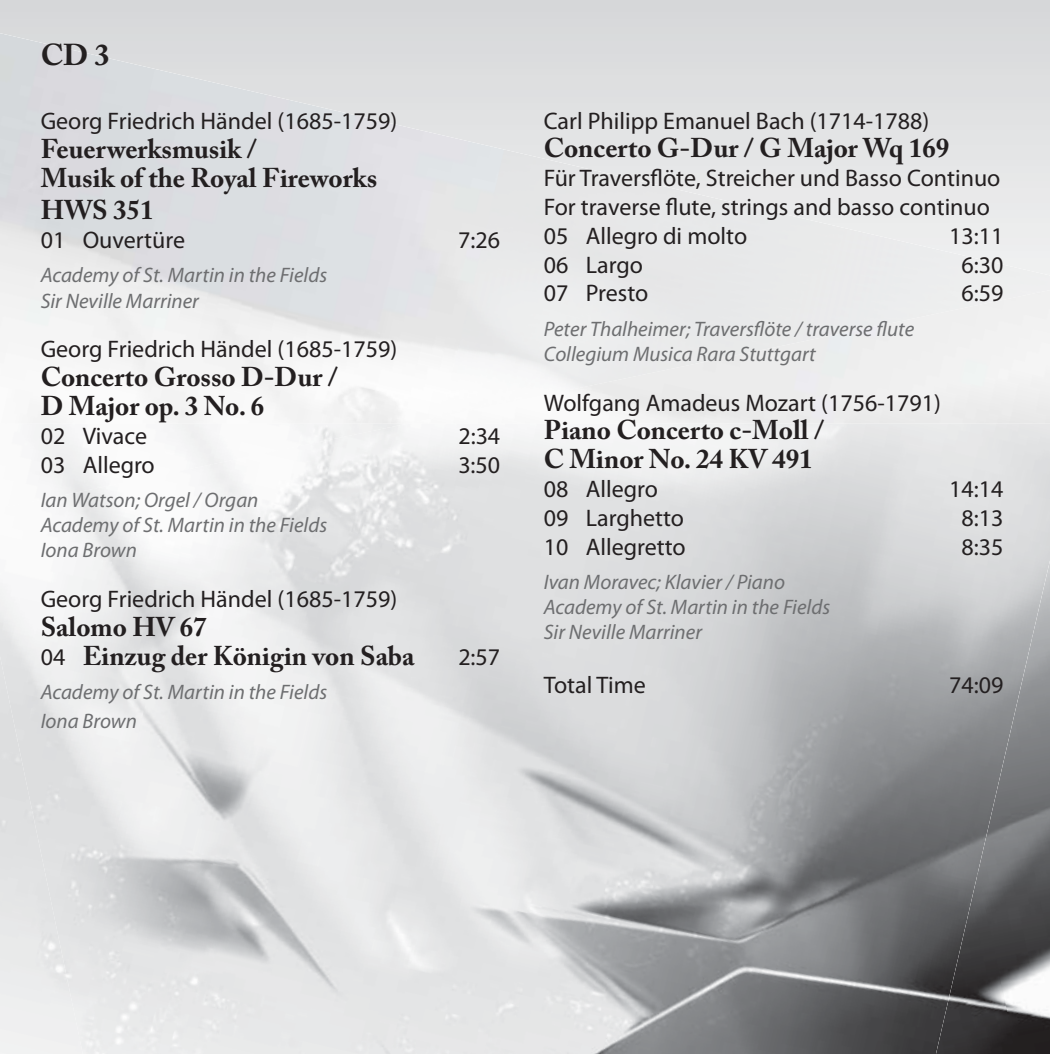
<style>
.page{position:relative;width:1050px;height:1054px;background:#fff}
.page>*{position:absolute;margin:0;border:0;box-sizing:border-box;transform-origin:0 0}
.t1{font:700 30px "Adobe Caslon Pro";color:#231f20}
.t2{font:700 27px/28.8px "Adobe Caslon Pro";color:#231f20}
.t3{font:24px/28.8px "Myriad Pro";color:#231f20}
.t4{font:italic 21px/25.2px "Myriad Pro";color:#6d6e70}
.s1{font-family:"Myriad Pro";font-weight:400;font-size:24px}
</style>
<div class="page">
<svg style="left:50px;top:0;width:999px;height:242px;background:#dddedf"></svg>
<img style="left:1016px;top:922px;width:33px;height:132px">
<img style="left:967px;top:922px;width:49px;height:132px">
<img style="left:0;top:33px;width:505px;height:390px">
<div style="left:461px;top:149px;width:449px;height:139px;background:#e7e8e8"></div>
<div style="left:890px;top:242px;width:159px;height:46px;background:#edeeee"></div>
<img style="left:538px;top:423px;width:511px;height:499px">
<img style="left:390px;top:801px;width:577px;height:253px">
<img style="left:408px;top:288px;width:641px;height:135px">
<p class="t1" style="left:41px;top:43px;width:70px">CD 3</p>
<p class="t3" style="left:41px;top:109px;width:358px">Georg Friedrich Händel (1685-1759)</p>
<p class="t2" style="left:41px;top:138px;width:338px">Feuerwerksmusik /<br>Musik of the Royal Fireworks</p>
<p class="t2" style="left:41px;top:199px;width:114px">HWS 351</p>
<p class="t3" style="left:41px;top:228px;width:146px">01 Ouvertüre</p>
<p class="t3" style="left:458px;top:228px;width:43px">7:26</p>
<p class="t4" style="left:41px;top:265px;width:288px">Academy of St. Martin in the Fields<br>Sir Neville Marriner</p>
<p class="t3" style="left:41px;top:337px;width:358px">Georg Friedrich Händel (1685-1759)</p>
<p class="t2" style="left:41px;top:366px;width:299px">Concerto Grosso D-Dur /<br>D Major op. 3 No. 6</p>
<p class="t3" style="left:41px;top:424px;width:108px">02 Vivace</p>
<p class="t3" style="left:458px;top:424px;width:43px">2:34</p>
<p class="t3" style="left:41px;top:453px;width:116px">03 Allegro</p>
<p class="t3" style="left:458px;top:453px;width:43px">3:50</p>
<p class="t4" style="left:41px;top:489px;width:288px">Ian Watson; Orgel / Organ<br>Academy of St. Martin in the Fields<br>Iona Brown</p>
<p class="t3" style="left:41px;top:587px;width:358px">Georg Friedrich Händel (1685-1759)</p>
<p class="t2" style="left:41px;top:615px;width:375px">Salomo HV 67<br><span class="s1">04</span> Einzug der Königin von Saba</p>
<p class="t3" style="left:458px;top:645px;width:43px">2:57</p>
<p class="t4" style="left:41px;top:679px;width:288px;line-height:28.8px">Academy of St. Martin in the Fields<br>Iona Brown</p>
<p class="t3" style="left:543px;top:109px;width:387px">Carl Philipp Emanuel Bach (1714-1788)</p>
<p class="t2" style="left:543px;top:137px;width:407px">Concerto G-Dur / G Major Wq 169</p>
<p class="t3" style="left:543px;top:166px;width:458px">Für Traversflöte, Streicher und Basso Continuo<br>For traverse flute, strings and basso continuo<br>05 Allegro di molto</p>
<p class="t3" style="left:948px;top:224px;width:56px">13:11</p>
<p class="t3" style="left:543px;top:253px;width:101px">06 Largo</p>
<p class="t3" style="left:961px;top:253px;width:43px">6:30</p>
<p class="t3" style="left:543px;top:281px;width:106px">07 Presto</p>
<p class="t3" style="left:961px;top:281px;width:43px">6:59</p>
<p class="t4" style="left:543px;top:318px;width:372px">Peter Thalheimer; Traversflöte / traverse flute<br>Collegium Musica Rara Stuttgart</p>
<p class="t3" style="left:543px;top:391px;width:398px">Wolfgang Amadeus Mozart (1756-1791)</p>
<p class="t2" style="left:543px;top:419px;width:282px">Piano Concerto c-Moll /<br>C Minor No. 24 KV 491</p>
<p class="t3" style="left:543px;top:477px;width:116px">08 Allegro</p>
<p class="t3" style="left:948px;top:477px;width:56px">14:14</p>
<p class="t3" style="left:543px;top:506px;width:142px">09 Larghetto</p>
<p class="t3" style="left:961px;top:506px;width:43px">8:13</p>
<p class="t3" style="left:543px;top:535px;width:143px">10 Allegretto</p>
<p class="t3" style="left:961px;top:535px;width:43px">8:35</p>
<p class="t4" style="left:543px;top:571px;width:288px">Ivan Moravec; Klavier / Piano<br>Academy of St. Martin in the Fields<br>Sir Neville Marriner</p>
<p class="t3" style="left:543px;top:673px;width:103px">Total Time</p>
<p class="t3" style="left:948px;top:673px;width:56px">74:09</p>
</div>
